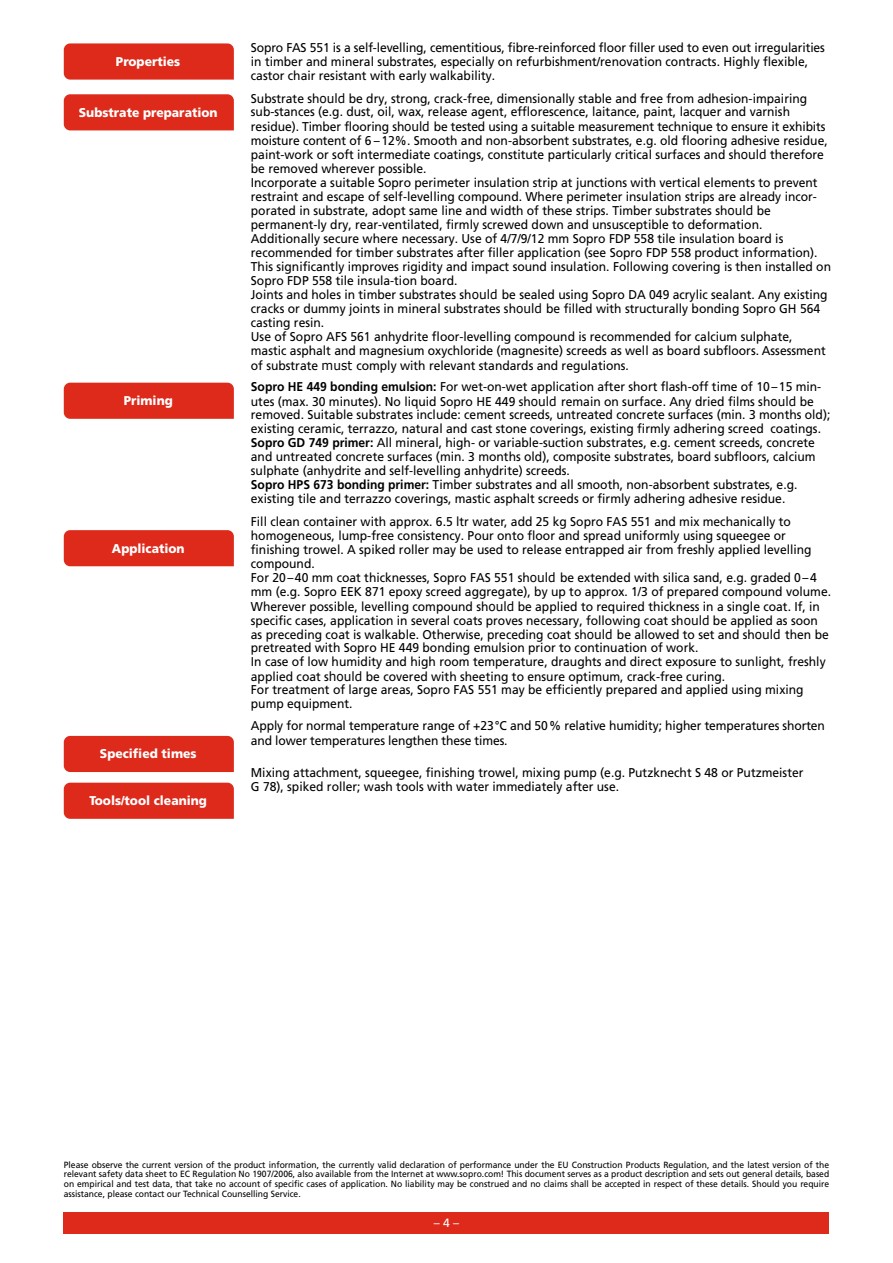
<style>
.page{position:relative;width:893px;height:1263px;background:#fff}
.page>*{position:absolute;margin:0;border:0;box-sizing:border-box;transform-origin:0 0}
.t1{font:12.75px/14.1px "Frutiger LT";color:#000;scale:.95 1}
.t2{font:900 12.75px "Frutiger LT";color:#fff;scale:.95 1}
.t3{font:12px "Frutiger LT";color:#fff}
.t4{font:9px/9.8px "Frutiger LT";color:#000;text-align:justify;scale:.95 1}
.s1{font-family:"Verdana"}
.s2{font-weight:700}
</style>
<div class="page">
<div style="left:64px;top:1212px;width:765px;height:21px;background:#dd2a1b"></div>
<div style="left:64px;top:43px;width:170px;height:37px;background:#dd2a1b"></div>
<div style="left:64px;top:94px;width:170px;height:36px;background:#dd2a1b"></div>
<div style="left:64px;top:383px;width:170px;height:36px;background:#dd2a1b"></div>
<div style="left:64px;top:530px;width:170px;height:36px;background:#dd2a1b"></div>
<div style="left:64px;top:736px;width:170px;height:36px;background:#dd2a1b"></div>
<div style="left:64px;top:783px;width:170px;height:36px;background:#dd2a1b"></div>
<p class="t2" style="left:116px;top:56px;width:69px">Properties</p>
<p class="t2" style="left:79px;top:107px;width:148px">Substrate preparation</p>
<p class="t2" style="left:124px;top:395px;width:53px">Priming</p>
<p class="t2" style="left:112px;top:543px;width:78px">Application</p>
<p class="t2" style="left:100px;top:749px;width:103px">Specified times</p>
<p class="t2" style="left:90px;top:795px;width:125px">Tools/tool cleaning</p>
<p class="t1" style="left:251px;top:42px;width:606px">Sopro FAS 551 is a self-levelling, cementitious, fibre-reinforced floor filler used to even out irregularities in timber and mineral substrates, especially on refurbishment/renovation contracts. Highly flexible, castor chair resistant with early walkability.</p>
<p class="t1" style="left:251px;top:93px;width:612px">Substrate sh<span class="s1">ould</span> be dry, strong, crack-free, dimensionally stable and free from adhesion-impairing sub-stances (e.g. dust, oil, wax, release agent, efflorescence, laitance, paint, lacquer and varnish residue). Timber flooring sh<span class="s1">ould</span> be tested using a suitable measurement technique to ensure it exhibits moisture content of 6 – 12%. Smooth and non-absorbent substrates, e.g. old flooring adhesive residue, paint-work or soft intermediate coatings, constitute particularly critical surfaces and sh<span class="s1">ould</span> therefore be removed wherever possible.<br>Incorporate a suitable Sopro perimeter insulation strip at junctions with vertical elements to prevent restraint and escape of self-levelling compound. Where perimeter insulation strips are already incor&shy;porated in substrate, adopt same line and width of these strips. Timber substrates sh<span class="s1">ould</span> be permanent-ly dry, rear-ventilated, firmly screwed down and unsusceptible to deformation.<br>Additionally secure where necessary. Use of 4/7/9/12 mm Sopro FDP 558 tile insulation board is recommended for timber substrates after filler application (see Sopro FDP 558 product information).<br>This significantly improves rigidity and impact sound insulation. Following covering is then installed on Sopro FDP 558 tile insula-tion board.<br>Joints and holes in timber substrates sh<span class="s1">ould</span> be sealed using Sopro DA 049 acrylic sealant. Any existing cracks or dummy joints in mineral substrates sh<span class="s1">ould</span> be filled with structurally bonding Sopro GH 564 casting resin.<br>Use of Sopro AFS 561 anhydrite floor-levelling compound is recommended for calcium sulphate, mastic asphalt and magnesium oxychloride (magnesite) screeds as well as board subfloors. Assessment of substrate <span class="s1">must</span> comply with relevant standards and regulations.</p>
<p class="t1" style="left:251px;top:381px;width:612px"><span class="s2">Sopro HE 449 bonding emulsion:</span> For wet-on-wet application after short flash-off time of 10 – 15 min&shy;utes (max. 30 minutes). No liquid Sopro HE 449 sh<span class="s1">ould</span> remain on surface. Any dried films sh<span class="s1">ould</span> be removed. Suitable substrates include: cement screeds, untreated concrete surfaces (min. 3 months old); existing ceramic, terrazzo, natural and cast stone coverings, existing firmly adhering screed coatings.<br><span class="s2">Sopro GD 749 primer:</span> All mineral, high- or variable-suction substrates, e.g. cement screeds, concrete and untreated concrete surfaces (min. 3 months old), composite substrates, board subfloors, calcium sulphate (anhydrite and self-levelling anhydrite) screeds.<br><span class="s2">Sopro HPS 673 bonding primer:</span> Timber substrates and all smooth, non-absorbent substrates, e.g. existing tile and terrazzo coverings, mastic asphalt screeds or firmly adhering adhesive residue.</p>
<p class="t1" style="left:251px;top:515px;width:612px">Fill clean container with approx. 6.5 ltr water, add 25 kg Sopro FAS 551 and mix mechanically to homogeneous, lump-free consistency. Pour onto floor and spread uniformly using squeegee or finishing trowel. A spiked roller may be used to release entrapped air from freshly applied levelling compound.<br>For 20 – 40 mm coat thicknesses, Sopro FAS 551 sh<span class="s1">ould</span> be extended with silica sand, e.g. graded 0 – 4 mm (e.g. Sopro EEK 871 epoxy screed aggregate), by up to approx. 1/3 of prepared compound volume.<br>Wherever possible, levelling compound sh<span class="s1">ould</span> be applied to required thickness in a single coat. If, in specific cases, application in several coats proves necessary, following coat sh<span class="s1">ould</span> be applied as soon as preceding coat is walkable. Otherwise, preceding coat sh<span class="s1">ould</span> be allowed to set and sh<span class="s1">ould</span> then be pretreated with Sopro HE 449 bonding emulsion prior to continuation of work.<br>In case of low humidity and high room temperature, draughts and direct exposure to sunlight, freshly applied coat s<span class="s1">hould</span> be covered with sheeting to ensure optimum, crack-free curing.<br>For treatment of large areas, Sopro FAS 551 may be efficiently prepared and applied using mixing pump equipment.</p>
<p class="t1" style="left:251px;top:720px;width:606px">Apply for normal temperature range of +23°C and 50% relative humidity; higher temperatures shorten and lower temperatures lengthen these times.</p>
<p class="t1" style="left:251px;top:767px;width:583px">Mixing attachment, squeegee, finishing trowel, mixing pump (e.g. Putzknecht S 48 or Putzmeister<br>G 78), spiked roller; wash tools with water immediately after use.</p>
<p class="t4" style="left:64px;top:1160px;width:807px">Please observe the current version of the product information, the currently valid declaration of performance under the EU Construction Products Regulation, and the latest version of the relevant safety data sheet to EC Regulation No 1907/2006, also available from the Internet at www.sopro.com! This document serves as a product description and sets out general details, based on empirical and test data, that take no account of specific cases of application. No liability may be construed and no claims shall be accepted in respect of these details. Should you require assistance, please contact our Technical Counselling Service.</p>
<p class="t3" style="left:434px;top:1218px;width:27px">– 4 –</p>
</div>
